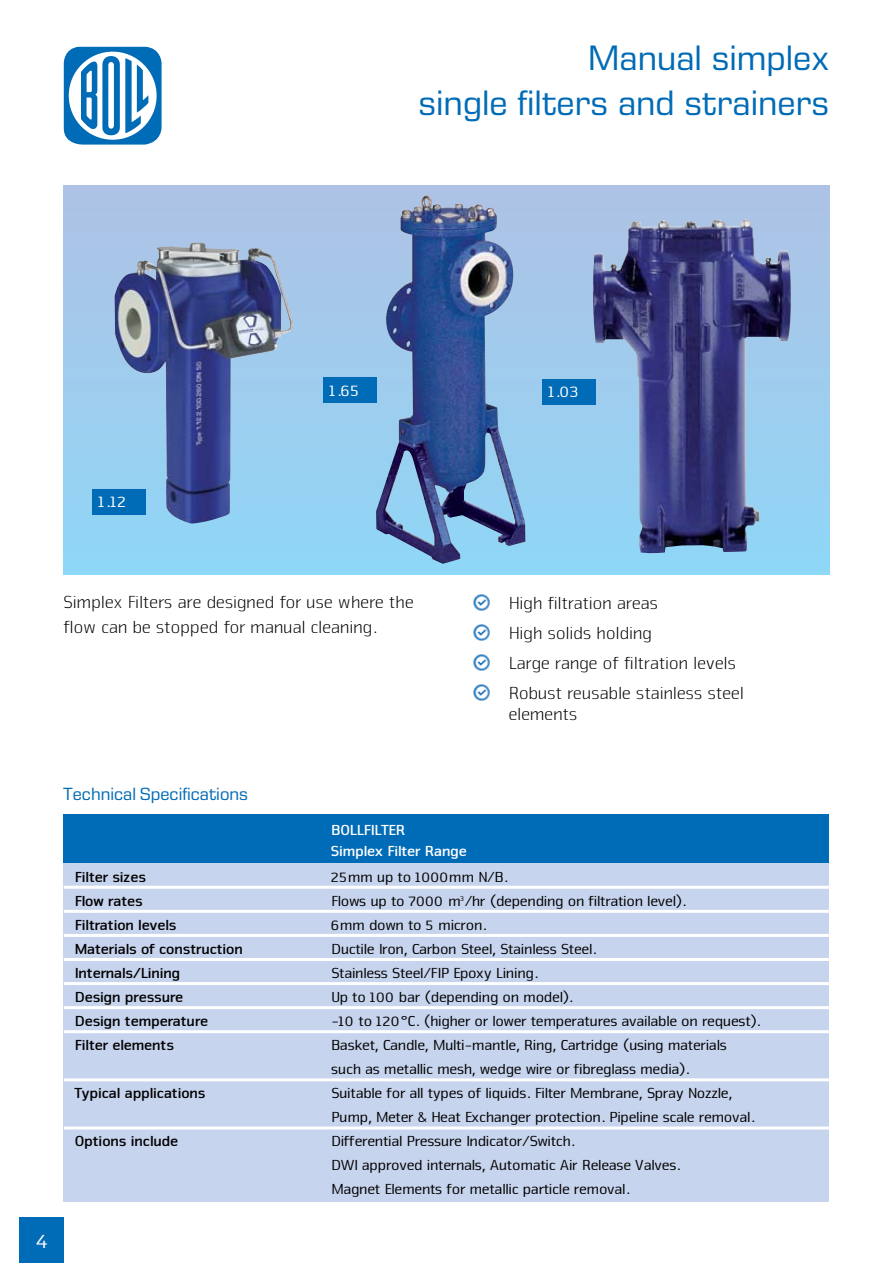
<style>
.page{position:relative;width:893px;height:1263px;background:#fff}
.page>*{position:absolute;margin:0;border:0;box-sizing:border-box;transform-origin:0 0}
.t1{font:36px/45px "Eurostile Next Pro";color:#006bb6;text-align:right}
.t2{font:21px "Nuri";color:#fff}
.t3{font:300 18px/30px "Nuri";color:#000}
.t4{font:18px "Eurostile Next Pro";color:#006bb6}
.t5{font:16.5px "Nuri";color:#fff}
.t6{font:15px/24px "Nuri";color:#000}
.t7{font:700 15px "Nuri";color:#000}
.t8{font:700 15px/21px "Nuri";color:#fff}
</style>
<div class="page">
<div style="left:19px;top:1217px;width:45px;height:46px;background:#006bb6"></div>
<svg style="left:64px;top:186px;width:765px;height:388px;background:#9cc8e9"></svg>
<img style="left:474px;top:594px;width:16px;height:16px">
<img style="left:474px;top:624px;width:16px;height:16px">
<img style="left:474px;top:654px;width:16px;height:16px">
<img style="left:474px;top:684px;width:16px;height:16px">
<div style="left:64px;top:863px;width:765px;height:339px;background:#c7d4ed"></div>
<div style="left:64px;top:814px;width:765px;height:49px;background:#006bb6"></div>
<hr style="left:64px;top:886px;width:765px;height:3px;background:#fff">
<hr style="left:64px;top:910px;width:765px;height:3px;background:#fff">
<hr style="left:64px;top:934px;width:765px;height:3px;background:#fff">
<hr style="left:64px;top:958px;width:765px;height:3px;background:#fff">
<hr style="left:64px;top:982px;width:765px;height:3px;background:#fff">
<hr style="left:64px;top:1006px;width:765px;height:3px;background:#fff">
<hr style="left:64px;top:1030px;width:765px;height:3px;background:#fff">
<hr style="left:64px;top:1078px;width:765px;height:3px;background:#fff">
<hr style="left:64px;top:1126px;width:765px;height:3px;background:#fff">
<img style="left:593px;top:220px;width:198px;height:333px">
<img style="left:376px;top:195px;width:149px;height:369px">
<div style="left:92px;top:490px;width:53px;height:25px;background:#006bb6"></div>
<div style="left:323px;top:377px;width:53px;height:26px;background:#006bb6"></div>
<div style="left:542px;top:379px;width:53px;height:26px;background:#006bb6"></div>
<img style="left:115px;top:243px;width:116px;height:281px">
<svg style="left:64px;top:47px;width:98px;height:98px"></svg>
<h1 class="t1" style="left:418px;top:35px;width:412px">Manual simplex<br>single filters and strainers</h1>
<p class="t5" style="left:328px;top:380px;width:32px">1.65</p>
<p class="t5" style="left:547px;top:381px;width:33px">1.03</p>
<p class="t5" style="left:98px;top:491px;width:30px">1.12</p>
<p class="t3" style="left:63px;top:588px;width:352px;line-height:25.5px">Simplex Filters are designed for use where the flow can be stopped for manual cleaning.</p>
<p class="t3" style="left:508px;top:587px;width:237px">High filtration areas<br>High solids holding<br>Large range of filtration levels<br>Robust reusable stainless steel</p>
<p class="t3" style="left:508px;top:698px;width:70px">elements</p>
<h2 class="t2" style="left:35px;top:1228px;width:14px">4</h2>
<p class="t4" style="left:63px;top:784px;width:186px">Technical Specifications</p>
<p class="t8" style="left:330px;top:819px;width:137px">BOLLFILTER<br>Simplex Filter Range</p>
<p class="t7" style="left:74px;top:867px;width:73px">Filter sizes</p>
<p class="t6" style="left:330px;top:864px;width:178px">25mm up to 1000mm N/B.</p>
<p class="t7" style="left:74px;top:891px;width:69px">Flow rates</p>
<p class="t6" style="left:330px;top:888px;width:356px">Flows up to 7000 m<sup>3</sup>/hr (depending on filtration level).</p>
<p class="t7" style="left:74px;top:915px;width:103px">Filtration levels</p>
<p class="t6" style="left:330px;top:912px;width:157px">6mm down to 5 micron.</p>
<p class="t7" style="left:74px;top:939px;width:169px">Materials of construction</p>
<p class="t6" style="left:330px;top:936px;width:267px">Ductile Iron, Carbon Steel, Stainless Steel.</p>
<p class="t7" style="left:74px;top:963px;width:107px">Internals/Lining</p>
<p class="t6" style="left:330px;top:960px;width:208px">Stainless Steel/FIP Epoxy Lining.</p>
<p class="t7" style="left:74px;top:988px;width:110px">Design pressure</p>
<p class="t6" style="left:330px;top:984px;width:243px">Up to 100 bar (depending on model).</p>
<p class="t7" style="left:74px;top:1012px;width:135px">Design temperature</p>
<p class="t6" style="left:330px;top:1008px;width:431px">-10 to 120°C. (higher or lower temperatures available on request).</p>
<p class="t7" style="left:74px;top:1036px;width:100px">Filter elements</p>
<p class="t6" style="left:330px;top:1032px;width:397px">Basket, Candle, Multi-mantle, Ring, Cartridge (using materials such as metallic mesh, wedge wire or fibreglass media).</p>
<p class="t7" style="left:74px;top:1084px;width:132px">Typical applications</p>
<p class="t6" style="left:330px;top:1080px;width:425px">Suitable for all types of liquids. Filter Membrane, Spray Nozzle,<br>Pump, Meter &amp; Heat Exchanger protection. Pipeline scale removal.</p>
<p class="t7" style="left:74px;top:1132px;width:105px">Options include</p>
<p class="t6" style="left:330px;top:1129px;width:351px">Differential Pressure Indicator/Switch.<br>DWI approved internals, Automatic Air Release Valves.<br>Magnet Elements for metallic particle removal.</p>
</div>
